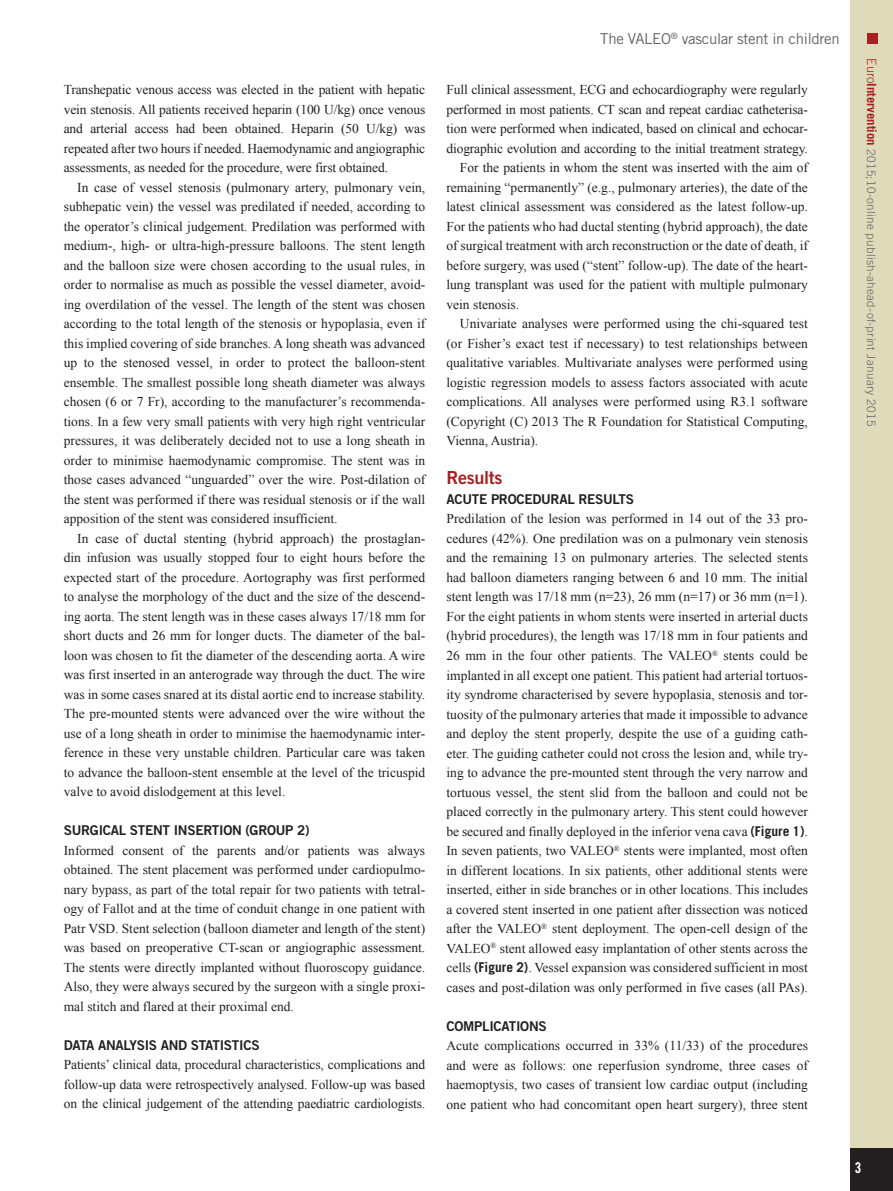
<style>
.page{position:relative;width:893px;height:1191px;background:#fff}
.page>*{position:absolute;margin:0;border:0;box-sizing:border-box;transform-origin:0 0}
.t1{font:18px "Trade Gothic LT Std Bd 2";letter-spacing:-.02em;color:#a72023}
.t2{font:15px "Trade Gothic LT Std";letter-spacing:-.02em;color:#636366}
.t3{font:15px "Trade Gothic LT Std Bd Cn 20";color:#fff}
.t4{font:13.5px/19.5px "Times New Roman";color:#231f20;text-align:justify}
.t5{font:13.5px "Trade Gothic LT Std Bd 2";letter-spacing:-.02em;color:#231f20}
.t6{font:300 11.7px "Trade Gothic LT Std";letter-spacing:.03em;color:#636366}
.s1{font-family:"Trade Gothic LT Std";font-weight:700}
.s2{font-size:12.75px;color:#a72023}
.s3{font-weight:700;font-size:12.75px;color:#a72023}
</style>
<div class="page">
<div style="left:850px;top:0;width:43px;height:1191px;background:#dedaba"></div>
<div style="left:850px;top:1148px;width:43px;height:43px;background:#231f20"></div>
<div style="left:867px;top:34px;width:11px;height:10px;background:#a72023"></div>
<p class="t4" style="left:64px;top:80px;width:363px">Transhepatic venous access was elected in the patient with hepatic vein stenosis. All patients received heparin (100 U/kg) once venous and arterial access had been obtained. Heparin (50 U/kg) was repeated after two hours if needed. Haemodynamic and angiographic assessments, as needed for the procedure, were first obtained.</p>
<p class="t4" style="left:64px;top:177px;width:363px;text-indent:14px">In case of vessel stenosis (pulmonary artery, pulmonary vein, subhepatic vein) the vessel was predilated if needed, according to the operator’s clinical judgement. Predilation was performed with medium-, high- or ultra-high-pressure balloons. The stent length and the balloon size were chosen according to the usual rules, in order to normalise as much as possible the vessel diameter, avoid&shy;ing overdilation of the vessel. The length of the stent was chosen according to the total length of the stenosis or hypoplasia, even if this implied covering of side branches. A long sheath was advanced up to the stenosed vessel, in order to protect the balloon-stent ensemble. The smallest possible long sheath diameter was always chosen (6 or 7 Fr), according to the manufacturer’s recommenda&shy;tions. In a few very small patients with very high right ventricular pressures, it was deliberately decided not to use a long sheath in order to minimise haemodynamic compromise. The stent was in those cases advanced “unguarded” over the wire. Post-dilation of the stent was performed if there was residual stenosis or if the wall apposition of the stent was considered insufficient.</p>
<p class="t4" style="left:64px;top:528px;width:363px;text-indent:14px">In case of ductal stenting (hybrid approach) the prostaglan&shy;din infusion was usually stopped four to eight hours before the expected start of the procedure. Aortography was first performed to analyse the morphology of the duct and the size of the descend&shy;ing aorta. The stent length was in these cases always 17/18 mm for short ducts and 26 mm for longer ducts. The diameter of the bal&shy;loon was chosen to fit the diameter of the descending aorta. A wire was first inserted in an anterograde way through the duct. The wire was in some cases snared at its distal aortic end to increase stability.<br>The pre-mounted stents were advanced over the wire without the use of a long sheath in order to minimise the haemodynamic inter&shy;ference in these very unstable children. Particular care was taken to advance the balloon-stent ensemble at the level of the tricuspid valve to avoid dislodgement at this level.</p>
<p class="t5" style="left:64px;top:822px;width:247px">SURGICAL STENT INSERTION (GROUP 2)</p>
<p class="t4" style="left:64px;top:840px;width:363px">Informed consent of the parents and/or patients was always obtained. The stent placement was performed under cardiopulmo&shy;nary bypass, as part of the total repair for two patients with tetral&shy;ogy of Fallot and at the time of conduit change in one patient with Patr VSD. Stent selection (balloon diameter and length of the stent) was based on preoperative CT-scan or angiographic assessment.<br>The stents were directly implanted without fluoroscopy guidance.<br>Also, they were always secured by the surgeon with a single proxi&shy;mal stitch and flared at their proximal end.</p>
<p class="t5" style="left:64px;top:1036px;width:197px">DATA ANALYSIS AND STATISTICS</p>
<p class="t4" style="left:64px;top:1055px;width:363px">Patients’ clinical data, procedural characteristics, complications and follow-up data were retrospectively analysed. Follow-up was based on the clinical judgement of the attending paediatric cardiologists.</p>
<p class="t2" style="left:600px;top:30px;width:241px">The VALEO<sup>®</sup> vascular stent in children</p>
<p class="t4" style="left:446px;top:80px;width:363px">Full clinical assessment, ECG and echocardiography were regularly</p>
<p class="t4" style="left:446px;top:99px;width:363px">performed in most patients. CT scan and repeat cardiac catheterisa-</p>
<p class="t4" style="left:446px;top:119px;width:363px">tion were performed when indicated, based on clinical and echocar-</p>
<p class="t4" style="left:446px;top:138px;width:363px">diographic evolution and according to the initial treatment strategy.</p>
<p class="t4" style="left:460px;top:157px;width:349px">For the patients in whom the stent was inserted with the aim of</p>
<p class="t4" style="left:446px;top:177px;width:363px">remaining “permanently” (e.g., pulmonary arteries), the date of the</p>
<p class="t4" style="left:446px;top:196px;width:363px">latest clinical assessment was considered as the latest follow-up.</p>
<p class="t4" style="left:446px;top:216px;width:363px">For the patients who had ductal stenting (hybrid approach), the date</p>
<p class="t4" style="left:446px;top:235px;width:363px">of surgical treatment with arch reconstruction or the date of death, if</p>
<p class="t4" style="left:446px;top:255px;width:363px">before surgery, was used (“stent” follow-up). The date of the heart-</p>
<p class="t4" style="left:446px;top:274px;width:363px">lung transplant was used for the patient with multiple pulmonary</p>
<p class="t4" style="left:446px;top:294px;width:74px">vein stenosis.</p>
<p class="t4" style="left:460px;top:313px;width:349px">Univariate analyses were performed using the chi-squared test</p>
<p class="t4" style="left:446px;top:333px;width:363px">(or Fisher’s exact test if necessary) to test relationships between</p>
<p class="t4" style="left:446px;top:352px;width:363px">qualitative variables. Multivariate analyses were performed using</p>
<p class="t4" style="left:446px;top:372px;width:363px">logistic regression models to assess factors associated with acute</p>
<p class="t4" style="left:446px;top:391px;width:363px">complications. All analyses were performed using R3.1 software</p>
<p class="t4" style="left:446px;top:411px;width:363px">(Copyright (C) 2013 The R Foundation for Statistical Computing,</p>
<p class="t4" style="left:446px;top:430px;width:93px">Vienna, Austria).</p>
<h1 class="t1" style="left:446px;top:467px;width:57px">Results</h1>
<p class="t5" style="left:446px;top:491px;width:189px">ACUTE PROCEDURAL RESULTS</p>
<p class="t4" style="left:446px;top:509px;width:363px">Predilation of the lesion was performed in 14 out of the 33 pro&shy;cedures (42%). One predilation was on a pulmonary vein stenosis and the remaining 13 on pulmonary arteries. The selected stents had balloon diameters ranging between 6 and 10 mm. The initial stent length was 17/18 mm (n=23), 26 mm (n=17) or 36 mm (n=1).<br>For the eight patients in whom stents were inserted in arterial ducts (hybrid procedures), the length was 17/18 mm in four patients and 26 mm in the four other patients. The VALEO<sup>®</sup> stents could be implanted in all except one patient. This patient had arterial tortuos&shy;ity syndrome characterised by severe hypoplasia, stenosis and tor&shy;tuosity of the pulmonary arteries that made it impossible to advance and deploy the stent properly, despite the use of a guiding cath&shy;eter. The guiding catheter could not cross the lesion and, while try&shy;ing to advance the pre-mounted stent through the very narrow and tortuous vessel, the stent slid from the balloon and could not be placed correctly in the pulmonary artery. This stent could however be secured and finally deployed in the inferior vena cava <span class="s1">(Figure 1)</span>.<br>In seven patients, two VALEO<sup>®</sup> stents were implanted, most often in different locations. In six patients, other additional stents were inserted, either in side branches or in other locations. This includes a covered stent inserted in one patient after dissection was noticed after the VALEO<sup>®</sup> stent deployment. The open-cell design of the VALEO<sup>®</sup> stent allowed easy implantation of other stents across the cells <span class="s1">(Figure 2)</span>. Vessel expansion was considered sufficient in most cases and post-dilation was only performed in five cases (all PAs).</p>
<p class="t5" style="left:446px;top:1017px;width:102px">COMPLICATIONS</p>
<p class="t4" style="left:446px;top:1035px;width:363px">Acute complications occurred in 33% (11/33) of the procedures and were as follows: one reperfusion syndrome, three cases of haemoptysis, two cases of transient low cardiac output (including one patient who had concomitant open heart surgery), three stent</p>
<p class="t6" style="left:878px;top:58px;width:369px;rotate:90deg"><span class="s2">Euro</span><span class="s3">Intervention</span> 2015;10-online publish-ahead-of-print January 2015</p>
<p class="t3" style="left:855px;top:1158px;width:8px">3</p>
</div>
